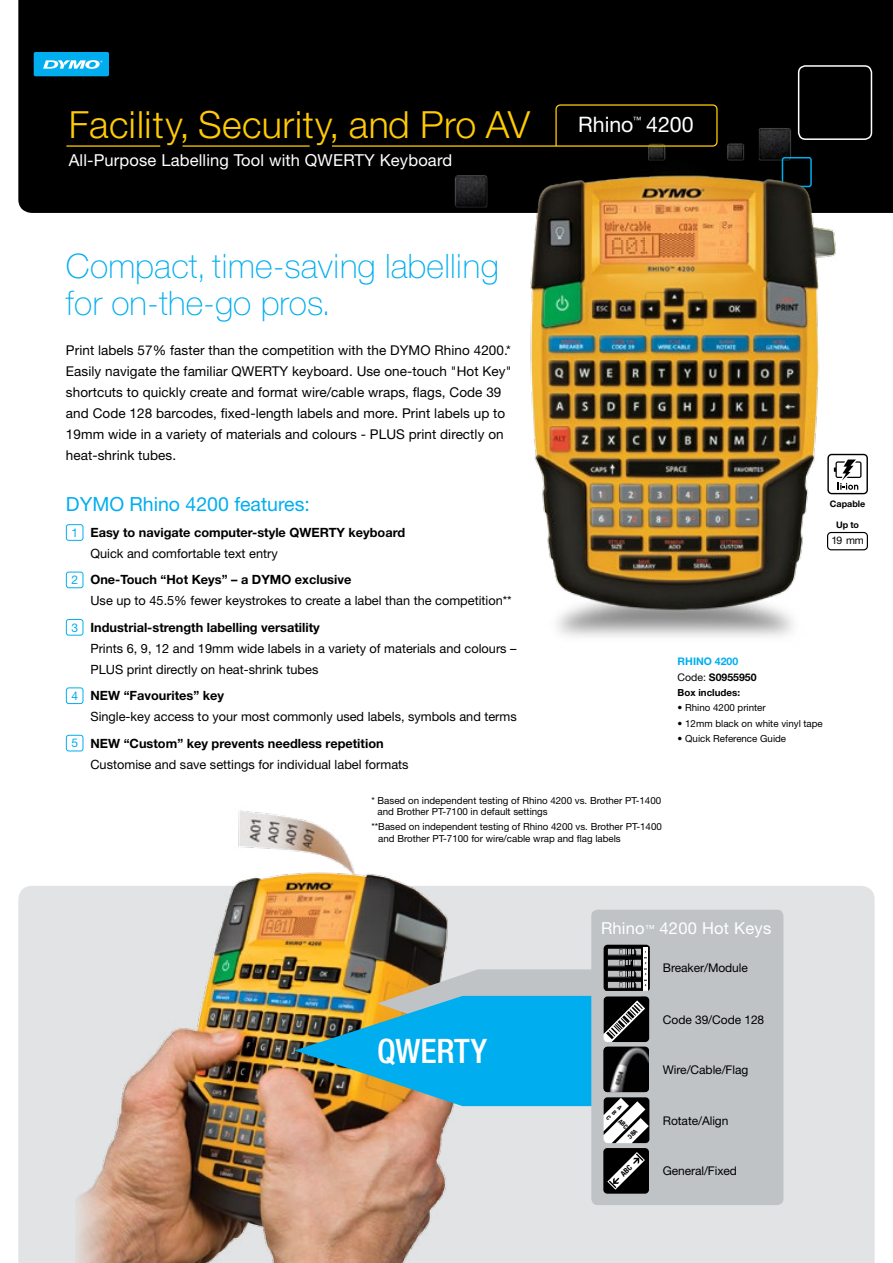
<style>
.page{position:relative;width:893px;height:1263px;background:#fff}
.page>*{position:absolute;margin:0;border:0;box-sizing:border-box;transform-origin:0 0}
.t1{font:300 37.5px "Helvetica Neue LT Pro";letter-spacing:.01em;color:#ffcb05}
.t2{font:100 33.75px/37.5px "Helvetica Neue LT Pro";color:#00aeef}
.t3{font:500 condensed 33.75px "Helvetica Neue LT Pro";color:#fff}
.t4{font:21.3px "Helvetica Neue LT Pro";color:#fff}
.t5{font:19.5px "Helvetica Neue LT Pro";color:#00aeef}
.t6{font:16.5px "Helvetica Neue LT Pro";letter-spacing:.01em;color:#fff}
.t7{font:13.5px/21px "Helvetica Neue LT Pro";letter-spacing:.005em;color:#000}
.t8{font:12.75px/21px "Helvetica Neue LT Pro";color:#000}
.t9{font:700 12.75px/21px "Helvetica Neue LT Pro";color:#000}
.t10{font:12px "Helvetica Neue LT Pro";letter-spacing:-.005em;color:#000}
.t11{font:700 10.5px/15.3px "Helvetica Neue LT Pro";color:#00aeef}
.t12{font:10.5px "Helvetica Neue LT Pro";color:#000}
.t13{font:9.75px/11.2px "Helvetica Neue LT Pro";color:#000}
.t14{font:700 9.75px "Helvetica Neue LT Pro";color:#000}
.t15{font:700 9px "Helvetica Neue LT Pro";color:#000}
.t16{font:8.7px "Helvetica Neue LT Pro";color:#fff}
.s1{font-weight:400;font-size:12px;color:#00aeef}
.s2{font-weight:400}
.s3{font-size:12px;color:#00aeef}
.s4{font-weight:700}
.s5{font-weight:400;color:#000}
.s6{color:#000}
</style>
<div class="page">
<div style="left:18px;top:0;width:875px;height:213px;background:#000"></div>
<div style="left:382px;top:4px;width:511px;height:209px;background:#000"></div>
<div style="left:18px;top:886px;width:857px;height:377px;background:#e2e3e4"></div>
<div style="left:34px;top:52px;width:75px;height:24px;background:#00aeef;border-radius:2px"></div>
<svg style="left:43px;top:60px;width:59px;height:9px"></svg>
<svg style="left:836px;top:454px;width:32px;height:40px"></svg>
<div style="left:827px;top:532px;width:41px;height:18px;border:1px solid #000;border-radius:4px"></div>
<div style="left:331px;top:104px;width:387px;height:43px;background:#000"></div>
<hr style="left:66px;top:145px;width:94px;height:2px;background:#ffcb05">
<hr style="left:183px;top:145px;width:127px;height:2px;background:#ffcb05">
<div style="left:798px;top:65px;width:74px;height:75px;border:2px solid #fff;border-radius:7px"></div>
<img style="left:500px;top:142px;width:336px;height:495px">
<div style="left:66px;top:524px;width:17px;height:17px;border:1px solid #00aeef;border-radius:2px"></div>
<div style="left:66px;top:572px;width:17px;height:16px;border:1px solid #00aeef;border-radius:2px"></div>
<div style="left:66px;top:619px;width:17px;height:16px;border:1px solid #00aeef;border-radius:2px"></div>
<div style="left:66px;top:687px;width:17px;height:17px;border:1px solid #00aeef;border-radius:2px"></div>
<div style="left:66px;top:735px;width:17px;height:16px;border:1px solid #00aeef;border-radius:2px"></div>
<img style="left:75px;top:810px;width:380px;height:453px">
<img style="left:294px;top:969px;width:297px;height:137px">
<div style="left:591px;top:910px;width:192px;height:295px;background:#bfc3c6;border-radius:6px"></div>
<img style="left:604px;top:1047px;width:45px;height:45px">
<div style="left:603px;top:1148px;width:46px;height:46px;background:#000;border-radius:4px"></div>
<svg style="left:604px;top:945px;width:46px;height:97px"></svg>
<svg style="left:607px;top:1152px;width:38px;height:37px"></svg>
<svg style="left:604px;top:1097px;width:45px;height:46px;background:#9c9c9c"></svg>
<h1 class="t1" style="left:69px;top:102px;width:463px">Facility, Security, and Pro AV</h1>
<h3 class="t4" style="left:578px;top:111px;width:57px">Rhino</h3>
<p class="t16" style="left:633px;top:114px;width:10px">™</p>
<h3 class="t4" style="left:646px;top:111px;width:49px">4200</h3>
<p class="t6" style="left:69px;top:149px;width:385px">All-Purpose Labelling Tool with QWERTY Keyboard</p>
<h2 class="t2" style="left:66px;top:246px;width:434px">Compact, time-saving labelling for on-the-go pros.</h2>
<p class="t7" style="left:66px;top:340px;width:447px">Print labels 57% faster than the competition with the DYMO Rhino 4200.* Easily navigate the familiar QWERTY keyboard. Use one-touch "Hot Key" shortcuts to quickly create and format wire/cable wraps, flags, Code 39 and Code 128 barcodes, fixed-length labels and more. Print labels up to 19mm wide in a variety of materials and colours - PLUS print directly on heat-shrink tubes.</p>
<h3 class="t5" style="left:66px;top:492px;width:245px">DYMO Rhino 4200 features:</h3>
<p class="t9" style="left:90px;top:522px;width:316px;text-indent:-19px"><span class="s1">1</span> Easy to navigate computer-style QWERTY keyboard<br><span class="s2">Quick and comfortable text entry</span></p>
<p class="t8" style="left:90px;top:569px;width:423px;text-indent:-19px"><span class="s3">2</span> <span class="s4">One-Touch “Hot Keys” – a DYMO exclusive<br></span>Use up to 45.5% fewer keystrokes to create a label than the competition**</p>
<p class="t8" style="left:90px;top:616px;width:428px;text-indent:-19px"><span class="s3">3</span> <span class="s4">Industrial-strength labelling versatility<br></span>Prints 6, 9, 12 and 19mm wide labels in a variety of materials and colours –<br>PLUS print directly on heat-shrink tubes</p>
<p class="t8" style="left:90px;top:685px;width:428px;text-indent:-19px"><span class="s3">4</span> <span class="s4">NEW “Favourites” key<br></span>Single-key access to your most commonly used labels, symbols and terms</p>
<p class="t8" style="left:90px;top:732px;width:320px;text-indent:-19px"><span class="s3">5</span> <span class="s4">NEW “Custom” key prevents needless repetition<br></span>Customise and save settings for individual label formats</p>
<p class="t13" style="left:378px;top:794px;width:285px;text-indent:-6px">* Based on independent testing of Rhino 4200 vs. Brother PT-1400 and Brother PT-7100 in default settings</p>
<p class="t13" style="left:378px;top:821px;width:285px;text-indent:-7px">**Based on independent testing of Rhino 4200 vs. Brother PT-1400 and Brother PT-7100 for wire/cable wrap and flag labels</p>
<p class="t15" style="left:830px;top:498px;width:37px">Capable</p>
<p class="t15" style="left:836px;top:519px;width:24px">Up to</p>
<p class="t12" style="left:831px;top:533px;width:34px">19 mm</p>
<p class="t11" style="left:678px;top:654px;width:80px">RHINO 4200<br><span class="s5">Code:</span> <span class="s6">S0955950</span></p>
<p class="t14" style="left:678px;top:686px;width:64px">Box includes:</p>
<p class="t13" style="left:678px;top:702px;width:90px">• Rhino 4200 printer</p>
<p class="t13" style="left:678px;top:717px;width:147px">• 12mm black on white vinyl tape</p>
<p class="t13" style="left:678px;top:732px;width:110px">• Quick Reference Guide</p>
<p class="t6" style="left:601px;top:918px;width:172px">Rhino<sup>™</sup> 4200 Hot Keys</p>
<p class="t10" style="left:663px;top:960px;width:87px">Breaker/Module</p>
<h2 class="t3" style="left:377px;top:1031px;width:112px">QWERTY</h2>
<p class="t10" style="left:663px;top:1012px;width:103px">Code 39/Code 128</p>
<p class="t10" style="left:663px;top:1062px;width:87px">Wire/Cable/Flag</p>
<p class="t10" style="left:663px;top:1113px;width:67px">Rotate/Align</p>
<p class="t10" style="left:663px;top:1163px;width:76px">General/Fixed</p>
</div>
